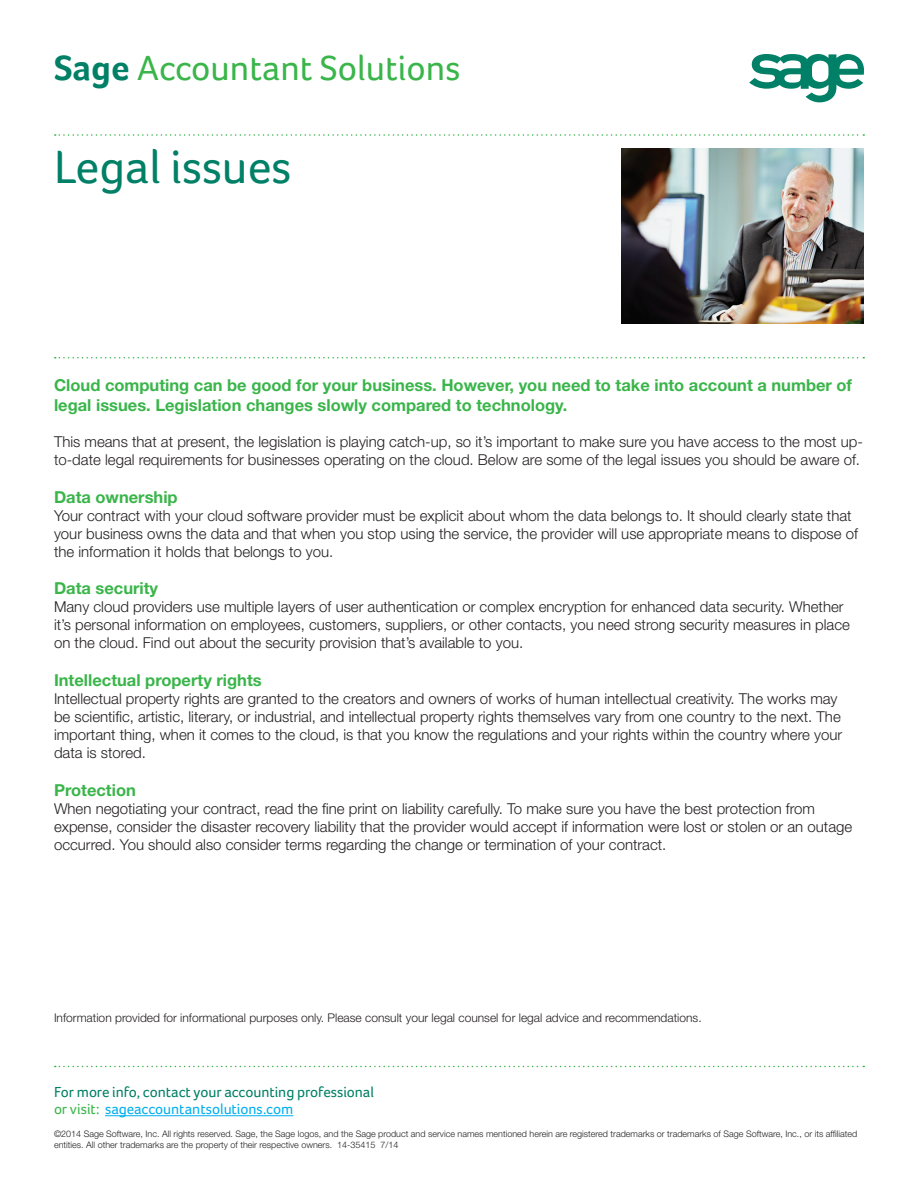
<style>
.page{position:relative;width:918px;height:1188px;background:#fff}
.page>*{position:absolute;margin:0;border:0;box-sizing:border-box;transform-origin:0 0}
.t1{font:48px "Foco";color:#008066}
.t2{font:36px "Foco";color:#3ab54a}
.t3{font:700 16.5px/19.8px "Helvetica Neue";color:#3ab54a}
.t4{font:300 15px/18px "Helvetica Neue";color:#231f20}
.t5{font:15px/16.5px "Foco";letter-spacing:-.005em;color:#008066}
.t6{font:300 12px "Helvetica Neue";color:#231f20}
.t7{font:300 9px/10.8px "Helvetica Neue";color:#231f20}
.s1{font-weight:700;color:#008066}
.s2{color:#3ab54a}
.s3{color:#00aeef}
</style>
<div class="page">
<svg style="left:55px;top:134px;width:809px;height:2px"></svg>
<svg style="left:55px;top:357px;width:809px;height:1px"></svg>
<svg style="left:55px;top:1066px;width:809px;height:1px"></svg>
<svg style="left:749px;top:54px;width:115px;height:48px"></svg>
<hr style="left:105px;top:1115px;width:188px;height:1px;background:#00aeef">
<img style="left:621px;top:148px;width:243px;height:176px">
<h2 class="t2" style="left:54px;top:47px;width:408px"><span class="s1">Sage</span> Accountant Solutions</h2>
<h1 class="t1" style="left:54px;top:139px;width:239px">Legal issues</h1>
<p class="t3" style="left:54px;top:375px;width:800px">Cloud computing can be good for your business. However, you need to take into account a number of legal issues. Legislation changes slowly compared to technology.</p>
<p class="t4" style="left:54px;top:432px;width:811px">This means that at present, the legislation is playing catch-up, so it’s important to make sure you have access to the most up&shy;to-date legal requirements for businesses operating on the cloud. Below are some of the legal issues you should be aware of.</p>
<p class="t3" style="left:54px;top:486px;width:125px">Data ownership</p>
<p class="t4" style="left:54px;top:506px;width:806px">Your contract with your cloud software provider must be explicit about whom the data belongs to. It should clearly state that your business owns the data and that when you stop using the service, the provider will use appropriate means to dispose of the information it holds that belongs to you.</p>
<p class="t3" style="left:54px;top:578px;width:106px">Data security</p>
<p class="t4" style="left:54px;top:598px;width:798px">Many cloud providers use multiple layers of user authentication or complex encryption for enhanced data security. Whether it’s personal information on employees, customers, suppliers, or other contacts, you need strong security measures in place on the cloud. Find out about the security provision that’s available to you.</p>
<p class="t3" style="left:54px;top:670px;width:209px">Intellectual property rights</p>
<p class="t4" style="left:54px;top:689px;width:790px">Intellectual property rights are granted to the creators and owners of works of human intellectual creativity. The works may be scientific, artistic, literary, or industrial, and intellectual property rights themselves vary from one country to the next. The important thing, when it comes to the cloud, is that you know the regulations and your rights within the country where your data is stored.</p>
<p class="t3" style="left:54px;top:780px;width:83px">Protection</p>
<p class="t4" style="left:54px;top:799px;width:800px">When negotiating your contract, read the fine print on liability carefully. To make sure you have the best protection from expense, consider the disaster recovery liability that the provider would accept if information were lost or stolen or an outage occurred. You should also consider terms regarding the change or termination of your contract.</p>
<p class="t6" style="left:54px;top:1010px;width:649px">Information provided for informational purposes only. Please consult your legal counsel for legal advice and recommendations.</p>
<p class="t5" style="left:54px;top:1084px;width:322px">For more info, contact your accounting professional <span class="s2">or visit:</span> <span class="s3">sageaccountantsolutions.com</span></p>
<p class="t7" style="left:54px;top:1128px;width:805px">©2014 Sage Software, Inc. All rights reserved. Sage, the Sage logos, and the Sage product and service names mentioned herein are registered trademarks or trademarks of Sage Software, Inc., or its affiliated entities. All other trademarks are the property of their respective owners. 14-35415 7/14</p>
</div>
